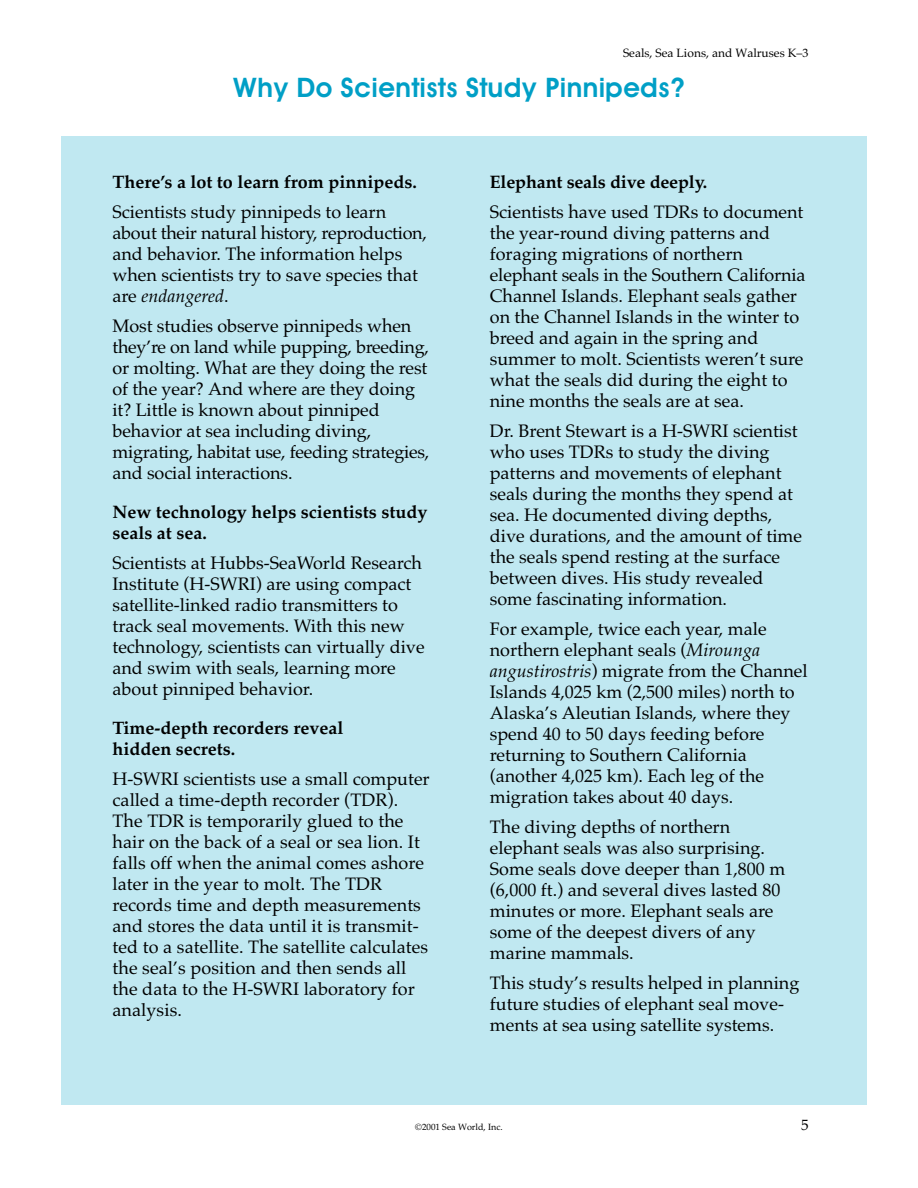
<style>
.page{position:relative;width:918px;height:1188px;background:#fff}
.page>*{position:absolute;margin:0;border:0;box-sizing:border-box;transform-origin:0 0}
.t1{font:600 27px "Avant Garde";color:#009fc6}
.t2{font:18px/21px "Palatino";color:#000}
.t3{font:700 18px/21px "Palatino";color:#000}
.t4{font:15px "Palatino";color:#000}
.t5{font:12px "Palatino";color:#000}
.t6{font:9px "Palatino";color:#000}
.s1{font-style:italic}
</style>
<div class="page">
<div style="left:62px;top:136px;width:805px;height:969px;background:#c0e8f1"></div>
<p class="t5" style="left:623px;top:48px;width:187px">Seals, Sea Lions, and Walruses K–3</p>
<h1 class="t1" style="left:233px;top:77px;width:454px">Why Do Scientists Study Pinnipeds?</h1>
<p class="t3" style="left:112px;top:173px;width:306px">There’s a lot to learn from pinnipeds.</p>
<p class="t2" style="left:112px;top:203px;width:316px">Scientists study pinnipeds to learn about their natural history, reproduction, and behavior. The information helps when scientists try to save species that are <span class="s1">endangered</span>.</p>
<p class="t2" style="left:112px;top:317px;width:318px">Most studies observe pinnipeds when they’re on land while pupping, breeding, or molting. What are they doing the rest of the year? And where are they doing it? Little is known about pinniped behavior at sea including diving, migrating, habitat use, feeding strategies, and social interactions.</p>
<p class="t3" style="left:112px;top:503px;width:316px">New technology helps scientists study seals at sea.</p>
<p class="t2" style="left:112px;top:554px;width:314px">Scientists at Hubbs-SeaWorld Research Institute (H-SWRI) are using compact satellite-linked radio transmitters to track seal movements. With this new technology, scientists can virtually dive and swim with seals, learning more about pinniped behavior.</p>
<p class="t3" style="left:112px;top:719px;width:232px">Time-depth recorders reveal hidden secrets.</p>
<p class="t2" style="left:112px;top:770px;width:319px">H-SWRI scientists use a small computer called a time-depth recorder (TDR).<br>The TDR is temporarily glued to the hair on the back of a seal or sea lion. It falls off when the animal comes ashore later in the year to molt. The TDR records time and depth measurements and stores the data until it is transmit&shy;ted to a satellite. The satellite calculates the seal’s position and then sends all the data to the H-SWRI laboratory for analysis.</p>
<p class="t3" style="left:490px;top:173px;width:219px">Elephant seals dive deeply.</p>
<p class="t2" style="left:490px;top:203px;width:317px">Scientists have used TDRs to document the year-round diving patterns and foraging migrations of northern elephant seals in the Southern California Channel Islands. Elephant seals gather on the Channel Islands in the winter to breed and again in the spring and summer to molt. Scientists weren’t sure what the seals did during the eight to nine months the seals are at sea.</p>
<p class="t2" style="left:490px;top:422px;width:314px">Dr. Brent Stewart is a H-SWRI scientist who uses TDRs to study the diving patterns and movements of elephant seals during the months they spend at sea. He documented diving depths, dive durations, and the amount of time the seals spend resting at the surface between dives. His study revealed some fascinating information.</p>
<p class="t2" style="left:490px;top:620px;width:319px">For example, twice each year, male northern elephant seals (<span class="s1">Mirounga angustirostris</span>) migrate from the Channel Islands 4,025 km (2,500 miles) north to Alaska’s Aleutian Islands, where they spend 40 to 50 days feeding before returning to Southern California (another 4,025 km). Each leg of the migration takes about 40 days.</p>
<p class="t2" style="left:490px;top:818px;width:297px">The diving depths of northern elephant seals was also surprising.<br>Some seals dove deeper than 1,800 m (6,000 ft.) and several dives lasted 80 minutes or more. Elephant seals are some of the deepest divers of any marine mammals.</p>
<p class="t2" style="left:490px;top:974px;width:311px">This study’s results helped in planning future studies of elephant seal move&shy;ments at sea using satellite systems.</p>
<p class="t6" style="left:415px;top:1124px;width:89px">©2001 Sea World, Inc.</p>
<p class="t4" style="left:801px;top:1119px;width:9px">5</p>
</div>
